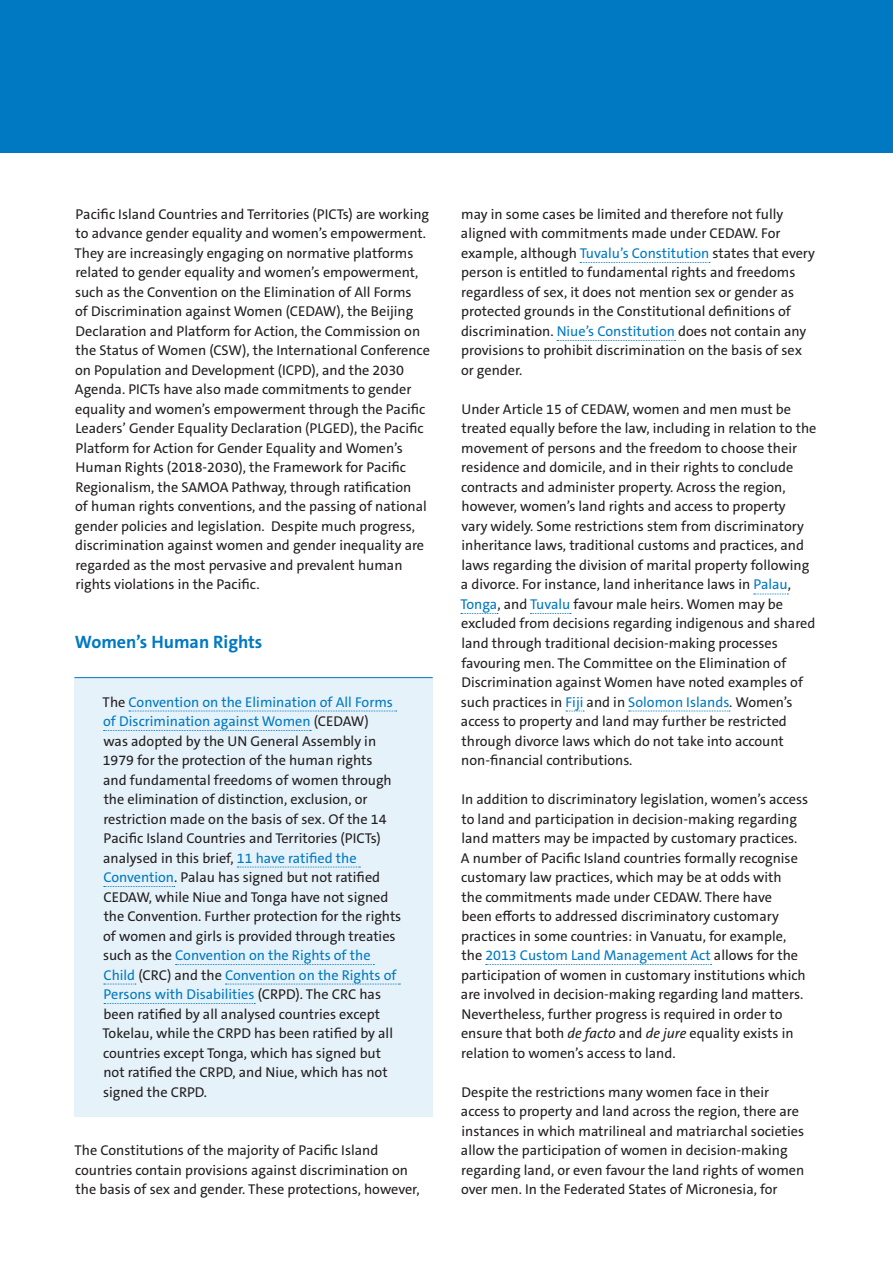
<style>
.page{position:relative;width:893px;height:1263px;background:#fff}
.page>*{position:absolute;margin:0;border:0;box-sizing:border-box;transform-origin:0 0}
.Main_-_heading_2{font:700 18px "The Sans C5";color:#0079c2}
.Main_-_body_text{font:14.25px/19.5px "The Sans C5";color:#231f20}
.Main_-_body_text_-_p{font:14.25px/19.5px "The Sans C5";color:#231f20}
.s1{color:#0079c2}
.s2{font-style:italic}
</style>
<div class="page">
<div style="left:0;top:0;width:893px;height:153px;background:#0079c2"></div>
<div style="left:74px;top:677px;width:359px;height:439px;background:#e6f2fa"></div>
<hr style="left:74px;top:677px;width:359px;height:1px;background:#0079c2">
<svg style="left:129px;top:711px;width:268px;height:1px"></svg>
<svg style="left:104px;top:730px;width:207px;height:1px"></svg>
<svg style="left:237px;top:867px;width:123px;height:1px"></svg>
<svg style="left:104px;top:886px;width:71px;height:1px"></svg>
<svg style="left:176px;top:964px;width:198px;height:1px"></svg>
<svg style="left:104px;top:984px;width:32px;height:1px"></svg>
<svg style="left:225px;top:984px;width:175px;height:1px"></svg>
<svg style="left:104px;top:1003px;width:151px;height:1px"></svg>
<svg style="left:580px;top:262px;width:130px;height:1px"></svg>
<svg style="left:557px;top:340px;width:119px;height:1px"></svg>
<svg style="left:754px;top:594px;width:34px;height:1px"></svg>
<svg style="left:461px;top:613px;width:37px;height:1px"></svg>
<svg style="left:530px;top:613px;width:41px;height:1px"></svg>
<svg style="left:566px;top:711px;width:18px;height:1px"></svg>
<svg style="left:629px;top:711px;width:101px;height:1px"></svg>
<svg style="left:486px;top:964px;width:225px;height:1px"></svg>
<p class="Main_-_body_text" style="left:75px;top:204px;width:357px">Pacific Island Countries and Territories (PICTs) are working to advance gender equality and women’s empowerment.<br>They are increasingly engaging on normative platforms related to gender equality and women’s empowerment, such as the Convention on the Elimination of All Forms<br>of Discrimination against Women (CEDAW), the Beijing Declaration and Platform for Action, the Commission on the Status of Women (CSW), the International Conference on Population and Development (ICPD), and the 2030<br>Agenda. PICTs have also made commitments to gender equality and women’s empowerment through the Pacific Leaders’ Gender Equality Declaration (PLGED), the Pacific Platform for Action for Gender Equality and Women’s Human Rights (2018-2030), the Framework for Pacific Regionalism, the SAMOA Pathway, through ratification<br>of human rights conventions, and the passing of national gender policies and legislation. Despite much progress, discrimination against women and gender inequality are regarded as the most pervasive and prevalent human rights violations in the Pacific.</p>
<p class="Main_-_heading_2" style="left:75px;top:630px;width:189px">Women’s Human Rights</p>
<p class="Main_-_body_text_-_p" style="left:103px;top:692px;width:300px">The <span class="s1">Convention on the Elimination of All Forms of Discrimination against Women</span> (CEDAW)<br>was adopted by the UN General Assembly in 1979 for the protection of the human rights<br>and fundamental freedoms of women through the elimination of distinction, exclusion, or restriction made on the basis of sex. Of the 14<br>Pacific Island Countries and Territories (PICTs) analysed in this brief, <span class="s1">11 have ratified the Convention</span>. Palau has signed but not ratified CEDAW, while Niue and Tonga have not signed the Convention. Further protection for the rights of women and girls is provided through treaties such as the <span class="s1">Convention on the Rights of the Child</span> (CRC) and the <span class="s1">Convention on the Rights of Persons with Disabilities</span> (CRPD). The CRC has been ratified by all analysed countries except Tokelau, while the CRPD has been ratified by all countries except Tonga, which has signed but not ratified the CRPD, and Niue, which has not signed the CRPD.</p>
<p class="Main_-_body_text" style="left:75px;top:1140px;width:346px">The Constitutions of the majority of Pacific Island countries contain provisions against discrimination on the basis of sex and gender. These protections, however,</p>
<p class="Main_-_body_text" style="left:461px;top:204px;width:355px">may in some cases be limited and therefore not fully aligned with commitments made under CEDAW. For example, although <span class="s1">Tuvalu’s Constitution</span> states that every person is entitled to fundamental rights and freedoms regardless of sex, it does not mention sex or gender as protected grounds in the Constitutional definitions of discrimination. <span class="s1">Niue’s Constitution</span> does not contain any provisions to prohibit discrimination on the basis of sex or gender.</p>
<p class="Main_-_body_text" style="left:460px;top:399px;width:357px">Under Article 15 of CEDAW, women and men must be treated equally before the law, including in relation to the movement of persons and the freedom to choose their residence and domicile, and in their rights to conclude contracts and administer property. Across the region, however, women’s land rights and access to property<br>vary widely. Some restrictions stem from discriminatory inheritance laws, traditional customs and practices, and laws regarding the division of marital property following a divorce. For instance, land inheritance laws in <span class="s1">Palau</span>, <span class="s1">Tonga</span>, and <span class="s1">Tuvalu</span> favour male heirs. Women may be excluded from decisions regarding indigenous and shared land through traditional decision-making processes favouring men. The Committee on the Elimination of Discrimination against Women have noted examples of such practices in <span class="s1">Fiji</span> and in <span class="s1">Solomon Islands</span>. Women’s access to property and land may further be restricted through divorce laws which do not take into account non-financial contributions.</p>
<p class="Main_-_body_text" style="left:461px;top:789px;width:349px">In addition to discriminatory legislation, women’s access to land and participation in decision-making regarding land matters may be impacted by customary practices.<br>A number of Pacific Island countries formally recognise customary law practices, which may be at odds with<br>the commitments made under CEDAW. There have<br>been efforts to addressed discriminatory customary practices in some countries: in Vanuatu, for example, the <span class="s1">2013 Custom Land Management Act</span> allows for the participation of women in customary institutions which are involved in decision-making regarding land matters.<br>Nevertheless, further progress is required in order to ensure that both <span class="s2">de facto</span> and <span class="s2">de jure</span> equality exists in relation to women’s access to land.</p>
<p class="Main_-_body_text" style="left:461px;top:1082px;width:345px">Despite the restrictions many women face in their access to property and land across the region, there are instances in which matrilineal and matriarchal societies allow the participation of women in decision-making regarding land, or even favour the land rights of women over men. In the Federated States of Micronesia, for</p>
</div>
